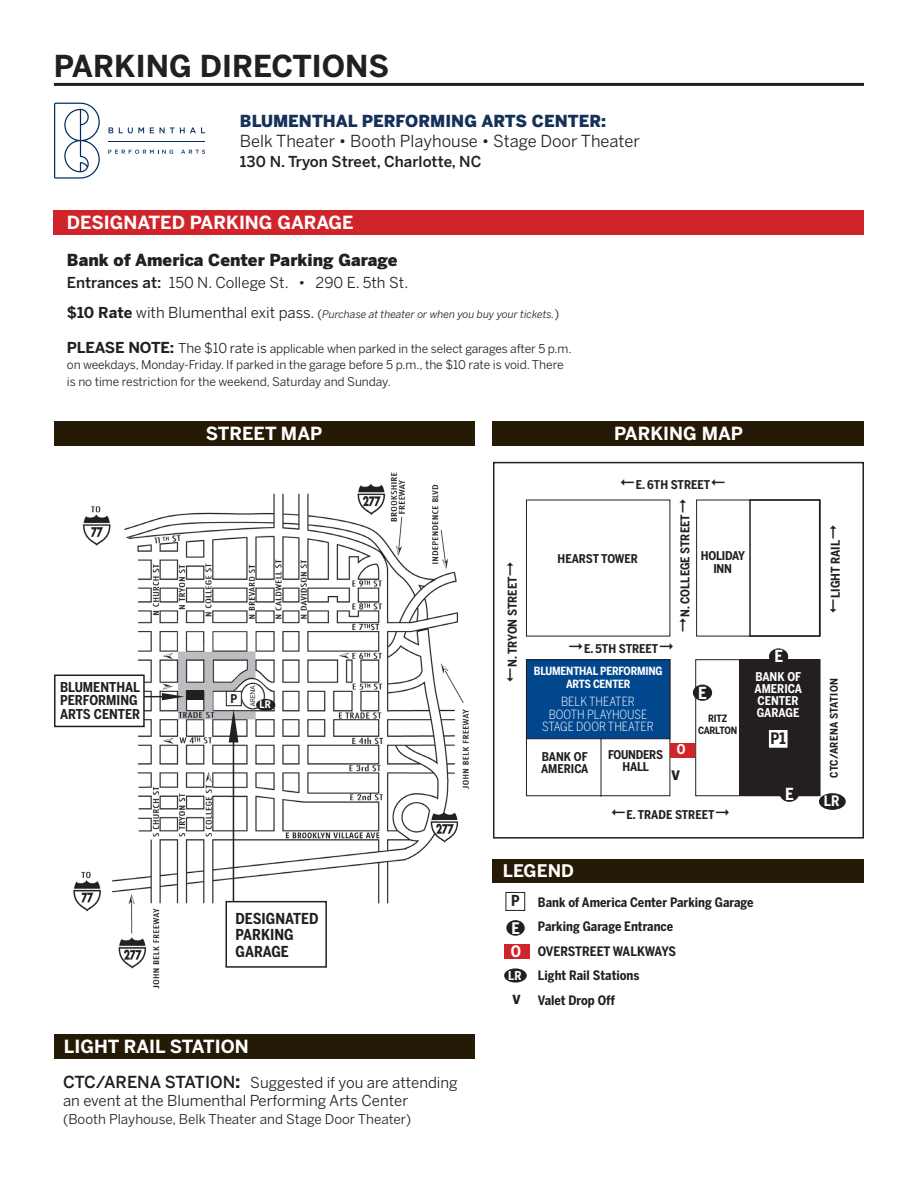
<style>
.page{position:relative;width:918px;height:1188px;background:#fff}
.page>*{position:absolute;margin:0;border:0;box-sizing:border-box;transform-origin:0 0}
.t1{font:700 30px "Benton Sans";color:#231f20}
.t2{font:700 18px "Benton Sans";color:#fff}
.t3{font:700 18px "Benton Sans Cond";color:#231f20}
.t4{font:700 17.25px "Benton Sans";color:#fff}
.t5{font:700 17.25px "Benton Sans Cond";color:#231f20}
.t6{font:16.5px "Benton Sans";color:#231f20}
.t7{font:900 16.5px "Benton Sans";color:#231f20}
.t8{font:900 16.5px "Benton Sans";color:#153059}
.t9{font:700 16.5px "Benton Sans Cond";color:#fff}
.t10{font:700 15.9px "Benton Sans Cond";color:#fff}
.t11{font:700 15.75px "Benton Sans Cond";color:#fff}
.t12{font:700 15.6px "Benton Sans Cond";color:#231f20}
.t13{font:15px/18px "Benton Sans";color:#231f20}
.t14{font:500 15px "Benton Sans";color:#231f20}
.t15{font:700 15px "Benton Sans Cond";color:#231f20}
.t16{font:700 14.4px "Benton Sans Cond";color:#fff}
.t17{font:13.5px "Benton Sans";color:#231f20}
.t18{font:700 13.5px/13.5px "Benton Sans Cond";color:#231f20}
.t19{font:700 13.5px "Benton Sans Cond";color:#fff}
.t20{font:700 12.9px "Benton Sans Cond";color:#231f20}
.t21{font:300 12.6px "Benton Sans Cond";color:#fff}
.t22{font:700 12.15px "Benton Sans Cond";color:#fff}
.t23{font:12px/16.5px "Benton Sans";letter-spacing:-.01em;color:#231f20}
.t24{font:700 12px/12px "Benton Sans Cond";color:#231f20}
.t25{font:700 12px/12px "Benton Sans Cond";color:#fff}
.t26{font:700 12px "Benton Sans Cond";letter-spacing:-.02em;color:#231f20}
.t27{font:700 11.25px "Benton Sans Cond";letter-spacing:-.02em;color:#fff}
.t28{font:italic 10.5px "Benton Sans";color:#231f20}
.t29{font:700 10.5px "Benton Sans Cond";letter-spacing:.03em;color:#231f20}
.t30{font:700 10.35px "Benton Sans Cond";color:#fff}
.t31{font:700 10.05px "Benton Sans Cond";letter-spacing:-.02em;color:#231f20}
.s1{font-weight:500}
.s2{font-weight:700;font-style:normal;font-size:15px}
.s3{font-style:normal;font-size:15px}
.s4{font-style:normal;font-size:12px}
.s5{font-weight:700;font-size:15px}
.s6{font-size:13.5px}
.s7{font-weight:500;font-size:16.5px}
.s8{font-weight:700;font-size:18px}
</style>
<div class="page">
<img style="left:66px;top:472px;width:403px;height:517px">
<div style="left:54px;top:1034px;width:420px;height:25px;background:#251a05"></div>
<hr style="left:54px;top:83px;width:810px;height:3px;background:#231f20">
<div style="left:226px;top:691px;width:15px;height:15px;background:#fff"></div>
<div style="left:226px;top:691px;width:16px;height:15px;border:1px solid #231f20"></div>
<div style="left:256px;top:699px;width:19px;height:12px;background:#231f20;border-radius:50%"></div>
<div style="left:186px;top:690px;width:18px;height:10px;background:#231f20"></div>
<div style="left:225px;top:901px;width:102px;height:67px;border:2px solid #231f20"></div>
<svg style="left:229px;top:709px;width:9px;height:33px"></svg>
<hr style="left:233px;top:739px;width:1px;height:163px;background:#231f20">
<div style="left:493px;top:462px;width:371px;height:377px;border:2px solid #231f20"></div>
<div style="left:526px;top:659px;width:144px;height:137px;border:1px solid #231f20"></div>
<hr style="left:601px;top:730px;width:1px;height:67px;background:#231f20">
<div style="left:695px;top:659px;width:125px;height:137px;border:1px solid #231f20"></div>
<div style="left:740px;top:660px;width:80px;height:136px;background:#231f20"></div>
<div style="left:526px;top:659px;width:144px;height:80px;background:#01478d;border:1px solid #231f20"></div>
<div style="left:696px;top:500px;width:124px;height:136px;border:1px solid #231f20"></div>
<div style="left:749px;top:499px;width:71px;height:138px;border:2px solid #231f20"></div>
<div style="left:769px;top:648px;width:19px;height:17px;background:#231f20;border-radius:50%"></div>
<div style="left:780px;top:786px;width:19px;height:16px;background:#231f20;border-radius:50%"></div>
<div style="left:819px;top:793px;width:27px;height:17px;background:#231f20;border-radius:50%"></div>
<div style="left:671px;top:743px;width:24px;height:14px;background:#d1232a"></div>
<div style="left:693px;top:685px;width:19px;height:16px;background:#231f20;border-radius:50%"></div>
<div style="left:768px;top:730px;width:20px;height:18px;background:#fff"></div>
<div style="left:768px;top:729px;width:20px;height:19px;border:1px solid #231f20"></div>
<div style="left:55px;top:675px;width:89px;height:51px;background:#fff"></div>
<div style="left:54px;top:675px;width:91px;height:52px;border:2px solid #231f20"></div>
<svg style="left:54px;top:103px;width:46px;height:76px"></svg>
<svg style="left:109px;top:127px;width:4px;height:6px"></svg>
<svg style="left:119px;top:127px;width:25px;height:6px"></svg>
<svg style="left:150px;top:127px;width:4px;height:6px"></svg>
<svg style="left:160px;top:127px;width:45px;height:6px"></svg>
<svg style="left:108px;top:150px;width:65px;height:4px"></svg>
<svg style="left:181px;top:150px;width:24px;height:4px"></svg>
<hr style="left:109px;top:141px;width:96px;height:1px;background:#002e5c">
<div style="left:54px;top:210px;width:810px;height:25px;background:#d1232a"></div>
<div style="left:54px;top:421px;width:420px;height:24px;background:#251a05"></div>
<div style="left:493px;top:421px;width:371px;height:24px;background:#251a05"></div>
<div style="left:493px;top:859px;width:371px;height:24px;background:#251a05"></div>
<div style="left:506px;top:920px;width:19px;height:16px;background:#231f20;border-radius:50%"></div>
<div style="left:504px;top:968px;width:23px;height:15px;background:#231f20;border-radius:50%"></div>
<div style="left:506px;top:892px;width:19px;height:19px;border:1px solid #231f20"></div>
<div style="left:504px;top:944px;width:25px;height:14px;background:#d1232a"></div>
<svg style="left:142px;top:693px;width:43px;height:7px"></svg>
<p class="t1" style="left:54px;top:49px;width:337px">PARKING DIRECTIONS</p>
<p class="t8" style="left:240px;top:112px;width:368px">BLUMENTHAL PERFORMING ARTS CENTER:</p>
<p class="t6" style="left:240px;top:131px;width:401px">Belk Theater • Booth Playhouse • Stage Door Theater</p>
<p class="t14" style="left:240px;top:152px;width:243px">130 N. Tryon Street, Charlotte, NC</p>
<p class="t2" style="left:67px;top:212px;width:288px">DESIGNATED PARKING GARAGE</p>
<p class="t7" style="left:67px;top:250px;width:332px">Bank of America Center Parking Garage</p>
<p class="t13" style="left:67px;top:274px;width:343px"><span class="s1">Entrances at:</span> 150 N. College St. • 290 E. 5th St.</p>
<p class="t28" style="left:67px;top:308px;width:494px"><span class="s2">$10 Rate</span> <span class="s3">with Blumenthal exit pass.</span> <span class="s4">(</span>Purchase at theater or when you buy your tickets.<span class="s4">)</span></p>
<p class="t23" style="left:67px;top:340px;width:506px"><span class="s5">PLEASE NOTE:</span> <span class="s6">The $10 rate is</span> applicable when parked in the select garages after 5 p.m. on weekdays, Monday-Friday. If parked in the garage before 5 p.m., the $10 rate is void. There is no time restriction for the weekend, Saturday and Sunday.</p>
<p class="t2" style="left:206px;top:422px;width:118px">STREET MAP</p>
<p class="t2" style="left:614px;top:422px;width:130px">PARKING MAP</p>
<p class="t24" style="left:636px;top:479px;width:76px">E. 6TH STREET</p>
<p class="t24" style="left:507px;top:667px;width:92px;rotate:-90deg">N. TRYON STREET</p>
<p class="t24" style="left:558px;top:552px;width:82px">HEARST TOWER</p>
<p class="t24" style="left:584px;top:643px;width:76px">E. 5TH STREET</p>
<p class="t27" style="left:534px;top:664px;width:130px">BLUMENTHAL PERFORMING</p>
<p class="t18" style="left:60px;top:680px;width:82px">BLUMENTHAL</p>
<p class="t27" style="left:566px;top:677px;width:66px">ARTS CENTER</p>
<p class="t18" style="left:60px;top:694px;width:82px">PERFORMING<br>ARTS CENTER</p>
<p class="t24" style="left:231px;top:692px;width:8px">P</p>
<p class="t21" style="left:561px;top:694px;width:75px">BELK THEATER</p>
<p class="t21" style="left:549px;top:707px;width:100px">BOOTH PLAYHOUSE</p>
<p class="t21" style="left:542px;top:719px;width:113px">STAGE DOOR THEATER</p>
<p class="t30" style="left:260px;top:698px;width:13px">LR</p>
<p class="t24" style="left:541px;top:751px;width:49px">BANK OF<br>AMERICA</p>
<p class="t26" style="left:608px;top:747px;width:56px">FOUNDERS</p>
<p class="t24" style="left:623px;top:761px;width:28px">HALL</p>
<p class="t24" style="left:679px;top:617px;width:104px;rotate:-90deg">N. COLLEGE STREET</p>
<p class="t19" style="left:677px;top:741px;width:10px">O</p>
<p class="t3" style="left:671px;top:762px;width:10px">v</p>
<p class="t26" style="left:701px;top:549px;width:46px">HOLIDAY</p>
<p class="t24" style="left:713px;top:563px;width:20px">INN</p>
<p class="t9" style="left:698px;top:682px;width:10px">E</p>
<p class="t31" style="left:708px;top:712px;width:21px">RITZ</p>
<p class="t31" style="left:698px;top:724px;width:41px">CARLTON</p>
<p class="t24" style="left:627px;top:809px;width:89px">E. TRADE STREET</p>
<p class="t9" style="left:774px;top:646px;width:10px">E</p>
<p class="t25" style="left:755px;top:671px;width:49px">BANK OF<br>AMERICA</p>
<p class="t25" style="left:757px;top:695px;width:44px">CENTER<br>GARAGE</p>
<p class="t12" style="left:770px;top:729px;width:17px">P1</p>
<p class="t9" style="left:785px;top:783px;width:10px">E</p>
<p class="t15" style="left:236px;top:909px;width:84px">DESIGNATED</p>
<p class="t15" style="left:236px;top:925px;width:60px">PARKING</p>
<p class="t15" style="left:236px;top:942px;width:55px">GARAGE</p>
<p class="t2" style="left:64px;top:1036px;width:186px">LIGHT RAIL STATION</p>
<p class="t13" style="left:63px;top:1074px;width:396px"><span class="s7">CTC/ARENA STATION</span><span class="s8">:</span> Suggested if you are attending an event at the Blumenthal Performing Arts Center</p>
<p class="t17" style="left:63px;top:1111px;width:350px">(Booth Playhouse, Belk Theater and Stage Door Theater)</p>
<p class="t4" style="left:503px;top:860px;width:72px">LEGEND</p>
<p class="t20" style="left:538px;top:894px;width:217px">Bank of America Center Parking Garage</p>
<p class="t20" style="left:538px;top:918px;width:137px">Parking Garage Entrance</p>
<p class="t20" style="left:538px;top:943px;width:140px">OVERSTREET WALKWAYS</p>
<p class="t20" style="left:538px;top:967px;width:103px">Light Rail Stations</p>
<p class="t5" style="left:513px;top:987px;width:10px">v</p>
<p class="t20" style="left:538px;top:992px;width:79px">Valet Drop Off</p>
<p class="t15" style="left:511px;top:892px;width:10px">P</p>
<p class="t11" style="left:511px;top:941px;width:12px">O</p>
<p class="t10" style="left:512px;top:918px;width:10px">E</p>
<p class="t22" style="left:508px;top:967px;width:15px">LR</p>
<p class="t24" style="left:829px;top:598px;width:59px;rotate:-90deg">LIGHT RAIL</p>
<p class="t29" style="left:827px;top:778px;width:101px;rotate:-90deg">CTC/ARENA STATION</p>
<p class="t16" style="left:824px;top:792px;width:17px">LR</p>
</div>
